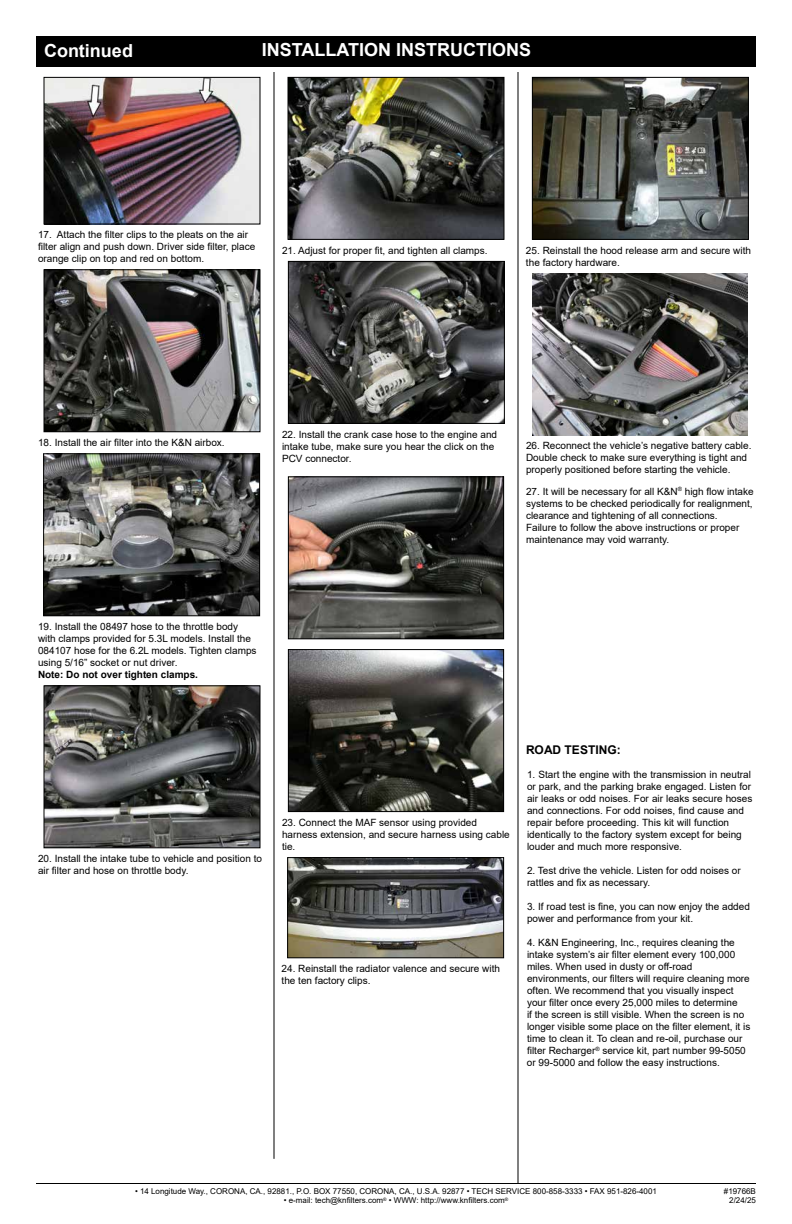
<style>
.page{position:relative;width:792px;height:1224px;background:#fff}
.page>*{position:absolute;margin:0;border:0;box-sizing:border-box;transform-origin:0 0}
.t1{font:700 18px "Arial";color:#fff}
.t2{font:700 12px "Arial";color:#000}
.t3{font:10px/12px "Arial";color:#000}
.t4{font:700 10px "Arial";color:#000}
.t5{font:8px/9.6px "Arial";color:#000;text-align:right}
</style>
<div class="page">
<div style="left:36px;top:36px;width:720px;height:31px;background:#000"></div>
<hr style="left:36px;top:1183px;width:720px;height:1px;background:#000">
<hr style="left:274px;top:72px;width:1px;height:1087px;background:#000">
<hr style="left:518px;top:72px;width:1px;height:1111px;background:#000">
<img style="left:46px;top:271px;width:212px;height:159px">
<div style="left:44px;top:269px;width:216px;height:163px;border:1px solid #000"></div>
<img style="left:45px;top:455px;width:213px;height:159px">
<div style="left:43px;top:453px;width:217px;height:163px;border:1px solid #000"></div>
<img style="left:46px;top:687px;width:212px;height:159px">
<div style="left:44px;top:685px;width:216px;height:163px;border:1px solid #000"></div>
<img style="left:290px;top:79px;width:212px;height:159px">
<div style="left:288px;top:77px;width:216px;height:163px;border:1px solid #000"></div>
<img style="left:290px;top:263px;width:213px;height:159px">
<div style="left:288px;top:261px;width:217px;height:163px;border:1px solid #000"></div>
<img style="left:290px;top:478px;width:212px;height:159px">
<div style="left:288px;top:476px;width:216px;height:163px;border:1px solid #000"></div>
<img style="left:290px;top:651px;width:212px;height:159px">
<div style="left:288px;top:649px;width:216px;height:163px;border:1px solid #000"></div>
<img style="left:289px;top:859px;width:213px;height:97px">
<div style="left:287px;top:857px;width:217px;height:101px;border:1px solid #000"></div>
<img style="left:534px;top:79px;width:213px;height:159px">
<div style="left:532px;top:77px;width:217px;height:163px;border:1px solid #000"></div>
<img style="left:532px;top:273px;width:216px;height:162px">
<img style="left:46px;top:79px;width:212px;height:143px">
<div style="left:44px;top:77px;width:216px;height:147px;border:1px solid #000"></div>
<h1 class="t1" style="left:44px;top:38px;width:90px">Continued</h1>
<h1 class="t1" style="left:262px;top:37px;width:271px">INSTALLATION INSTRUCTIONS</h1>
<p class="t3" style="left:38px;top:229px;width:219px">17. Attach the filter clips to the pleats on the air filter align and push down. Driver side filter, place orange clip on top and red on bottom.</p>
<p class="t3" style="left:282px;top:244px;width:207px">21. Adjust for proper fit, and tighten all clamps.</p>
<p class="t3" style="left:526px;top:244px;width:227px">25. Reinstall the hood release arm and secure with the factory hardware.</p>
<p class="t3" style="left:38px;top:437px;width:188px">18. Install the air filter into the K&amp;N airbox.</p>
<p class="t3" style="left:282px;top:428px;width:217px">22. Install the crank case hose to the engine and intake tube, make sure you hear the click on the<br>PCV connector.</p>
<p class="t3" style="left:526px;top:440px;width:227px">26. Reconnect the vehicle’s negative battery cable.<br>Double check to make sure everything is tight and properly positioned before starting the vehicle.</p>
<p class="t3" style="left:526px;top:485px;width:229px">27. It will be necessary for all K&amp;N<sup>®</sup> high flow intake systems to be checked periodically for realignment, clearance and tightening of all connections.<br>Failure to follow the above instructions or proper maintenance may void warranty.</p>
<p class="t3" style="left:38px;top:621px;width:220px">19. Install the 08497 hose to the throttle body with clamps provided for 5.3L models. Install the 084107 hose for the 6.2L models. Tighten clamps using 5/16” socket or nut driver.</p>
<p class="t4" style="left:38px;top:668px;width:162px">Note: Do not over tighten clamps.</p>
<p class="t3" style="left:38px;top:853px;width:226px">20. Install the intake tube to vehicle and position to air filter and hose on throttle body.</p>
<p class="t3" style="left:282px;top:817px;width:229px">23. Connect the MAF sensor using provided harness extension, and secure harness using cable tie.</p>
<p class="t3" style="left:282px;top:963px;width:220px">24. Reinstall the radiator valence and secure with the ten factory clips.</p>
<p class="t2" style="left:526px;top:741px;width:96px">ROAD TESTING:</p>
<p class="t3" style="left:527px;top:769px;width:227px">1. Start the engine with the transmission in neutral or park, and the parking brake engaged. Listen for air leaks or odd noises. For air leaks secure hoses and connections. For odd noises, find cause and repair before proceeding. This kit will function identically to the factory system except for being louder and much more responsive.</p>
<p class="t3" style="left:527px;top:865px;width:215px">2. Test drive the vehicle. Listen for odd noises or rattles and fix as necessary.</p>
<p class="t3" style="left:527px;top:901px;width:224px">3. If road test is fine, you can now enjoy the added power and performance from your kit.</p>
<p class="t3" style="left:527px;top:937px;width:225px">4. K&amp;N Engineering, Inc., requires cleaning the intake system’s air filter element every 100,000 miles. When used in dusty or off-road environments, our filters will require cleaning more often. We recommend that you visually inspect your filter once every 25,000 miles to determine<br>if the screen is still visible. When the screen is no longer visible some place on the filter element, it is time to clean it. To clean and re-oil, purchase our filter Recharger<sup>®</sup> service kit, part number 99-5050 or 99-5000 and follow the easy instructions.</p>
<p class="t5" style="left:135px;top:1186px;width:523px">• 14 Longitude Way., CORONA, CA., 92881., P.O. BOX 77550, CORONA, CA., U.S.A. 92877 • TECH SERVICE 800-858-3333 • FAX 951-826-4001</p>
<p class="t5" style="left:284px;top:1196px;width:226px">• e-mail: tech@knfilters.com<sup>®</sup> • WWW: http://www.knfilters.com<sup>®</sup></p>
<p class="t5" style="left:724px;top:1186px;width:34px">#19766B<br>2/24/25</p>
</div>
